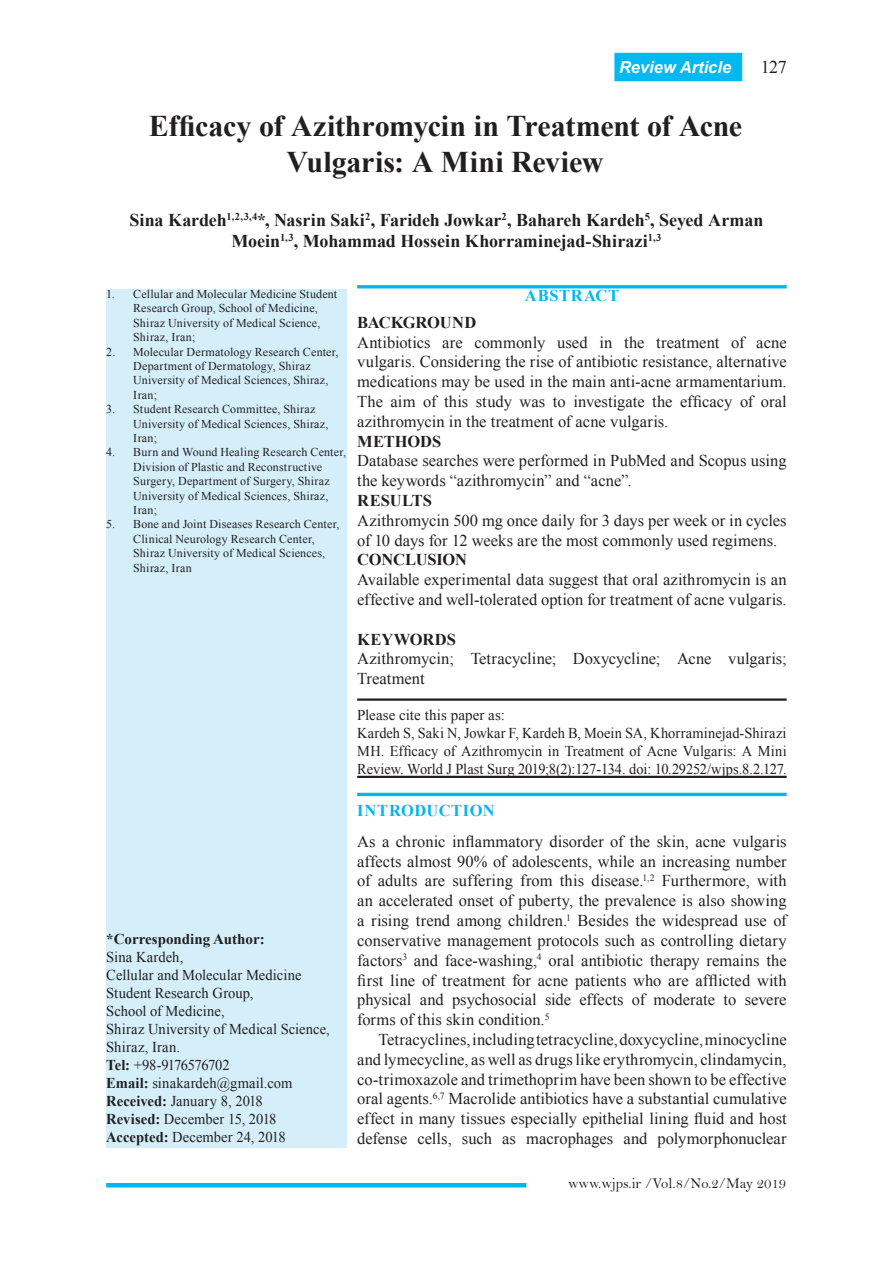
<style>
.page{position:relative;width:893px;height:1263px;background:#fff}
.page>*{position:absolute;margin:0;border:0;box-sizing:border-box;transform-origin:0 0}
.t1{font:700 30px/36px "Times New Roman";letter-spacing:-.01em;color:#231f20;text-align:center}
.t2{font:700 18px/21px "Times New Roman";letter-spacing:-.005em;color:#231f20;text-align:center}
.t3{font:italic 700 18px "Times New Roman";letter-spacing:.005em;color:#fff}
.t4{font:16.5px/19.8px "Times New Roman";color:#231f20}
.t5{font:700 16.5px "Times New Roman";letter-spacing:-.01em;color:#231f20}
.t6{font:italic 700 16.5px "Arial";color:#fff}
.t7{font:700 16.5px "Times New Roman";letter-spacing:.03em;color:#00b6f0}
.t8{font:700 16.5px "Times New Roman";letter-spacing:.05em;color:#00b6f0}
.t9{font:15px/18px "Times New Roman";letter-spacing:.005em;color:#231f20}
.t10{font:15px "Bell";color:#231f20}
.t11{font:700 15px "Times New Roman";color:#231f20}
.t12{font:12px/14.4px "Times New Roman";letter-spacing:.015em;color:#231f20}
.s1{font-weight:400;font-style:normal;color:#231f20}
.s2{font-weight:700}
</style>
<div class="page">
<hr style="left:106px;top:1183px;width:420px;height:4px;background:#00b6f0">
<hr style="left:357px;top:285px;width:430px;height:3px;background:#00b6f0">
<hr style="left:357px;top:698px;width:430px;height:3px;background:#231f20">
<hr style="left:357px;top:776px;width:430px;height:2px;background:#231f20">
<hr style="left:357px;top:793px;width:430px;height:3px;background:#00b6f0">
<div style="left:106px;top:290px;width:241px;height:858px;background:#d4effa"></div>
<div style="left:614px;top:53px;width:128px;height:28px;background:#00b9f1"></div>
<p class="t3" style="left:649px;top:54px;width:139px">Kardeh et al. <span class="s1">127</span></p>
<p class="t6" style="left:619px;top:57px;width:114px">Review Article</p>
<h1 class="t1" style="left:149px;top:107px;width:595px">Efficacy of Azithromycin in Treatment of Acne<br>Vulgaris: A Mini Review</h1>
<p class="t2" style="left:130px;top:209px;width:635px">Sina Kardeh<sup>1,2,3,4</sup>*, Nasrin Saki<sup>2</sup>, Farideh Jowkar<sup>2</sup>, Bahareh Kardeh<sup>5</sup>, Seyed Arman<br>Moein<sup>1,3</sup>, Mohammad Hossein Khorraminejad-Shirazi<sup>1,3</sup></p>
<p class="t8" style="left:525px;top:283px;width:96px">ABSTRACT</p>
<p class="t5" style="left:357px;top:310px;width:121px">BACKGROUND</p>
<p class="t4" style="left:357px;top:332px;width:431px;text-align:justify">Antibiotics are commonly used in the treatment of acne vulgaris. Considering the rise of antibiotic resistance, alternative medications may be used in the main anti-acne armamentarium.<br>The aim of this study was to investigate the efficacy of oral azithromycin in the treatment of acne vulgaris.</p>
<p class="t5" style="left:357px;top:429px;width:86px">METHODS</p>
<p class="t4" style="left:357px;top:450px;width:431px">Database searches were performed in PubMed and Scopus using the keywords “azithromycin” and “acne”.</p>
<p class="t5" style="left:357px;top:489px;width:76px">RESULTS</p>
<p class="t4" style="left:357px;top:510px;width:431px">Azithromycin 500 mg once daily for 3 days per week or in cycles of 10 days for 12 weeks are the most commonly used regimens.</p>
<p class="t5" style="left:357px;top:548px;width:111px">CONCLUSION</p>
<p class="t4" style="left:357px;top:569px;width:431px">Available experimental data suggest that oral azithromycin is an effective and well-tolerated option for treatment of acne vulgaris.</p>
<p class="t5" style="left:357px;top:627px;width:100px">KEYWORDS</p>
<p class="t4" style="left:357px;top:648px;width:431px">Azithromycin; Tetracycline; Doxycycline; Acne vulgaris;<br>Treatment</p>
<p class="t9" style="left:357px;top:706px;width:431px">Please cite this paper as:<br>Kardeh S, Saki N, Jowkar F, Kardeh B, Moein SA, Khorraminejad-Shirazi MH. Efficacy of Azithromycin in Treatment of Acne Vulgaris: A Mini Review. World J Plast Surg 2019;8(2):127-134. doi: 10.29252/wjps.8.2.127.</p>
<p class="t7" style="left:357px;top:798px;width:139px">INTRODUCTION</p>
<p class="t12" style="left:133px;top:286px;width:205px;text-indent:-27px">1. Cellular and Molecular Medicine Student Research Group, School of Medicine, Shiraz University of Medical Science, Shiraz, Iran;</p>
<p class="t12" style="left:133px;top:344px;width:207px;text-indent:-27px">2. Molecular Dermatology Research Center,<br>Department of Dermatology, Shiraz<br>University of Medical Sciences, Shiraz,<br>Iran;</p>
<p class="t12" style="left:133px;top:401px;width:197px;text-indent:-27px">3. Student Research Committee, Shiraz<br>University of Medical Sciences, Shiraz,<br>Iran;</p>
<p class="t12" style="left:133px;top:445px;width:214px;text-indent:-27px">4. Burn and Wound Healing Research Center, Division of Plastic and Reconstructive Surgery, Department of Surgery, Shiraz University of Medical Sciences, Shiraz, Iran;</p>
<p class="t12" style="left:133px;top:517px;width:208px;text-indent:-27px">5. Bone and Joint Diseases Research Center, Clinical Neurology Research Center, Shiraz University of Medical Sciences, Shiraz, Iran</p>
<p class="t11" style="left:106px;top:928px;width:160px">*Corresponding Author:</p>
<p class="t9" style="left:106px;top:948px;width:225px">Sina Kardeh,<br>Cellular and Molecular Medicine<br>Student Research Group,<br>School of Medicine,<br>Shiraz University of Medical Science,<br>Shiraz, Iran.<br><span class="s2">Tel:</span> +98-9176576702<br><span class="s2">Email:</span> sinakardeh@gmail.com<br><span class="s2">Received:</span> January 8, 2018<br><span class="s2">Revised:</span> December 15, 2018<br><span class="s2">Accepted:</span> December 24, 2018</p>
<p class="t4" style="left:357px;top:831px;width:431px;text-align:justify">As a chronic inflammatory disorder of the skin, acne vulgaris affects almost 90% of adolescents, while an increasing number of adults are suffering from this disease.<sup>1,2</sup> Furthermore, with an accelerated onset of puberty, the prevalence is also showing a rising trend among children.<sup>1</sup> Besides the widespread use of conservative management protocols such as controlling dietary factors<sup>3</sup> and face-washing,<sup>4</sup> oral antibiotic therapy remains the first line of treatment for acne patients who are afflicted with physical and psychosocial side effects of moderate to severe forms of this skin condition.<sup>5</sup></p>
<p class="t4" style="left:357px;top:1029px;width:431px;text-align:justify;text-indent:21px">Tetracyclines, including tetracycline, doxycycline, minocycline and lymecycline, as well as drugs like erythromycin, clindamycin, co-trimoxazole and trimethoprim have been shown to be effective oral agents.<sup>6,7</sup> Macrolide antibiotics have a substantial cumulative effect in many tissues especially epithelial lining fluid and host defense cells, such as macrophages and polymorphonuclear</p>
<p class="t10" style="left:568px;top:1174px;width:220px">www.wjps.ir /Vol.8/No.2/May 2019</p>
</div>
